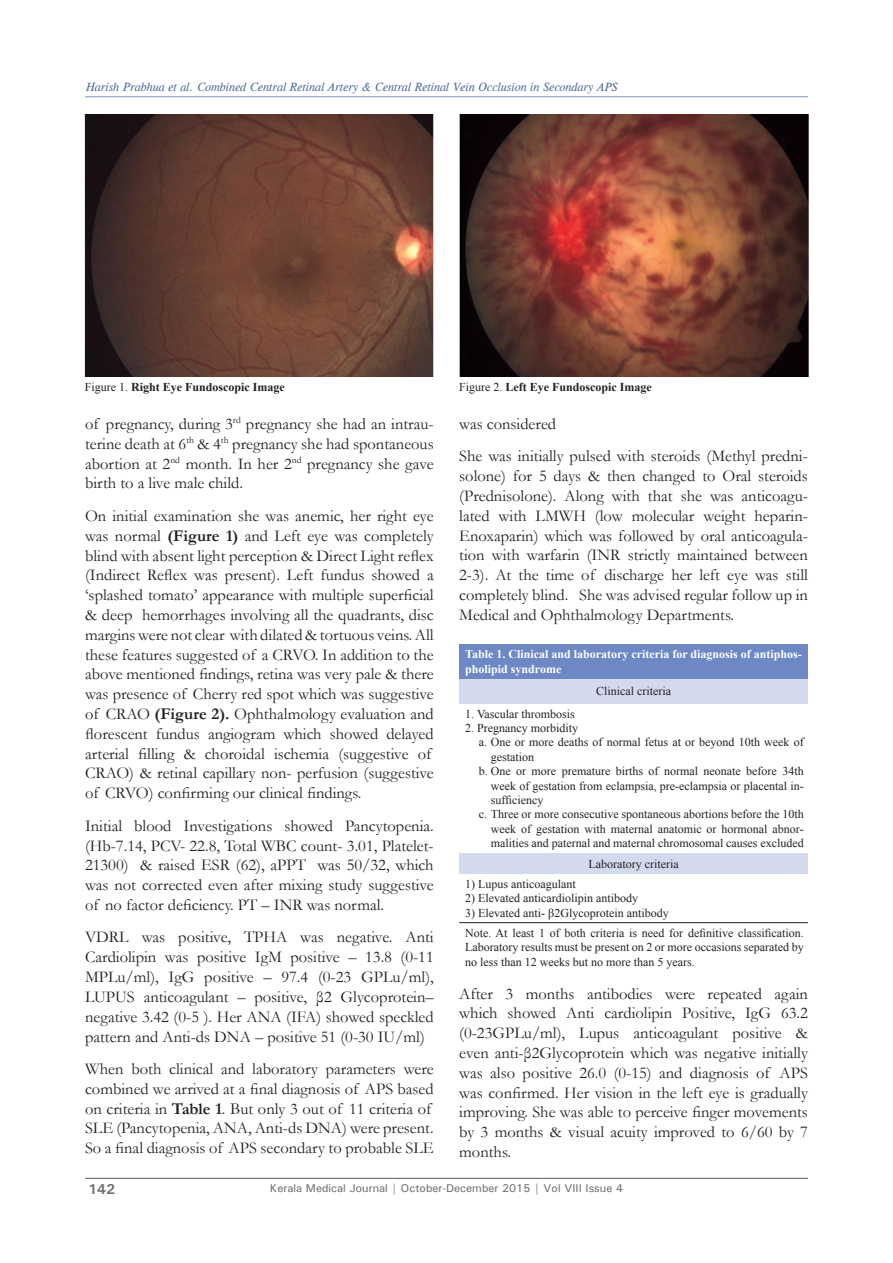
<style>
.page{position:relative;width:893px;height:1263px;background:#fff}
.page>*{position:absolute;margin:0;border:0;box-sizing:border-box;transform-origin:0 0}
.Para_1{font:16.5px/19.8px "Garamond";color:#231f20;text-align:justify}
.t1{font:700 14.25px "Univers";color:#6c6d70}
.t2{font:12px/14.4px "Times New Roman";color:#231f20;text-align:justify}
.t3{font:italic 12px "CG Times";color:#566d9e}
.t4{font:700 12px/14.4px "Times New Roman";color:#fff}
.t5{font:700 12px "Times New Roman";color:#231f20}
.t6{font:500 11.25px "Univers";color:#6c6d70}
.s1{font-weight:400}
.s2{font-weight:700}
</style>
<div class="page">
<hr style="left:85px;top:1178px;width:723px;height:1px;background:#57585a">
<hr style="left:85px;top:96px;width:723px;height:1px;background:#8b9ed0">
<img style="left:85px;top:115px;width:349px;height:262px">
<img style="left:459px;top:115px;width:349px;height:262px">
<div style="left:459px;top:644px;width:349px;height:35px;background:#6d88c5"></div>
<div style="left:459px;top:679px;width:349px;height:24px;background:#d4daee"></div>
<div style="left:459px;top:853px;width:349px;height:20px;background:#d4daee"></div>
<hr style="left:459px;top:922px;width:349px;height:1px;background:#231f20">
<p class="t3" style="left:86px;top:80px;width:533px">Harish Prabhua et al. Combined Central Retinal Artery &amp; Central Retinal Vein Occlusion in Secondary APS</p>
<p class="t5" style="left:85px;top:379px;width:202px"><span class="s1">Figure 1.</span> Right Eye Fundoscopic Image</p>
<p class="t5" style="left:459px;top:379px;width:194px"><span class="s1">Figure 2.</span> Left Eye Fundoscopic Image</p>
<p class="Para_1" style="left:85px;top:413px;width:350px">of pregnancy, during 3<sup>rd</sup> pregnancy she had an intrau&shy;terine death at 6<sup>th</sup> &amp; 4<sup>th</sup> pregnancy she had spontaneous abortion at 2<sup>nd</sup> month. In her 2<sup>nd</sup> pregnancy she gave birth to a live male child.</p>
<p class="Para_1" style="left:85px;top:505px;width:350px;text-align:left">On initial examination she was anemic, her right eye was normal <span class="s2">(Figure 1)</span> and Left eye was completely blind with absent light perception &amp; Direct Light reflex (Indirect Reflex was present). Left fundus showed a ‘splashed tomato’ appearance with multiple superficial &amp; deep hemorrhages involving all the quadrants, disc margins were not clear with dilated &amp; tortuous veins. All these features suggested of a CRVO. In addition to the above mentioned findings, retina was very pale &amp; there was presence of Cherry red spot which was suggestive of CRAO <span class="s2">(Figure 2).</span> Ophthalmology evaluation and florescent fundus angiogram which showed delayed arterial filling &amp; choroidal ischemia (suggestive of CRAO) &amp; retinal capillary non- perfusion (suggestive of CRVO) confirming our clinical findings.</p>
<p class="Para_1" style="left:85px;top:815px;width:350px">Initial blood Investigations showed Pancytopenia. (Hb-7.14, PCV- 22.8, Total WBC count- 3.01, Platelet-21300) &amp; raised ESR (62), aPPT was 50/32, which was not corrected even after mixing study suggestive of no factor deficiency. PT – INR was normal.</p>
<p class="Para_1" style="left:85px;top:927px;width:350px">VDRL was positive, TPHA was negative. Anti Cardiolipin was positive IgM positive – 13.8 (0-11<br>MPLu/ml), IgG positive – 97.4 (0-23 GPLu/ml), LUPUS anticoagulant – positive, β2 Glycoprotein– negative 3.42 (0-5 ). Her ANA (IFA) showed speckled pattern and Anti-ds DNA – positive 51 (0-30 IU/ml)</p>
<p class="Para_1" style="left:85px;top:1058px;width:350px;text-align:left">When both clinical and laboratory parameters were combined we arrived at a final diagnosis of APS based on criteria in <span class="s2">Table 1</span>. But only 3 out of 11 criteria of SLE (Pancytopenia, ANA, Anti-ds DNA) were present.<br>So a final diagnosis of APS secondary to probable SLE</p>
<p class="Para_1" style="left:459px;top:413px;width:98px">was considered</p>
<p class="Para_1" style="left:459px;top:446px;width:350px">She was initially pulsed with steroids (Methyl predni&shy;solone) for 5 days &amp; then changed to Oral steroids (Prednisolone). Along with that she was anticoagu&shy;lated with LMWH (low molecular weight heparin-Enoxaparin) which was followed by oral anticoagula&shy;tion with warfarin (INR strictly maintained between 2-3). At the time of discharge her left eye was still completely blind. She was advised regular follow up in Medical and Ophthalmology Departments.</p>
<p class="t4" style="left:465px;top:647px;width:338px">Table 1. Clinical and laboratory criteria for diagnosis of antiphos&shy;pholipid syndrome</p>
<p class="t2" style="left:596px;top:684px;width:76px">Clinical criteria</p>
<p class="t2" style="left:465px;top:706px;width:111px">1. Vascular thrombosis</p>
<p class="t2" style="left:465px;top:721px;width:114px">2. Pregnancy morbidity</p>
<p class="t2" style="left:491px;top:735px;width:314px;text-indent:-12px">a. One or more deaths of normal fetus at or beyond 10th week of gestation</p>
<p class="t2" style="left:491px;top:764px;width:314px;text-indent:-12px">b. One or more premature births of normal neonate before 34th week of gestation from eclampsia, pre-eclampsia or placental in&shy;sufficiency</p>
<p class="t2" style="left:491px;top:807px;width:314px;text-indent:-12px">c. Three or more consecutive spontaneous abortions before the 10th week of gestation with maternal anatomic or hormonal abnor&shy;malities and paternal and maternal chromosomal causes excluded</p>
<p class="t2" style="left:588px;top:856px;width:92px">Laboratory criteria</p>
<p class="t2" style="left:465px;top:876px;width:112px">1) Lupus anticoagulant</p>
<p class="t2" style="left:465px;top:891px;width:174px">2) Elevated anticardiolipin antibody</p>
<p class="t2" style="left:465px;top:905px;width:205px">3) Elevated anti- β2Glycoprotein antibody</p>
<p class="t2" style="left:465px;top:925px;width:340px">Note. At least 1 of both criteria is need for definitive classification.<br>Laboratory results must be present on 2 or more occasions separated by no less than 12 weeks but no more than 5 years.</p>
<p class="Para_1" style="left:459px;top:983px;width:350px">After 3 months antibodies were repeated again which showed Anti cardiolipin Positive, IgG 63.2 (0-23GPLu/ml), Lupus anticoagulant positive &amp; even anti-β2Glycoprotein which was negative initially was also positive 26.0 (0-15) and diagnosis of APS was confirmed. Her vision in the left eye is gradually improving. She was able to perceive finger movements by 3 months &amp; visual acuity improved to 6/60 by 7 months.</p>
<p class="t1" style="left:88px;top:1180px;width:28px">142</p>
<p class="t6" style="left:270px;top:1181px;width:355px">Kerala Medical Journal | October-December 2015 | Vol VIII Issue 4</p>
</div>
